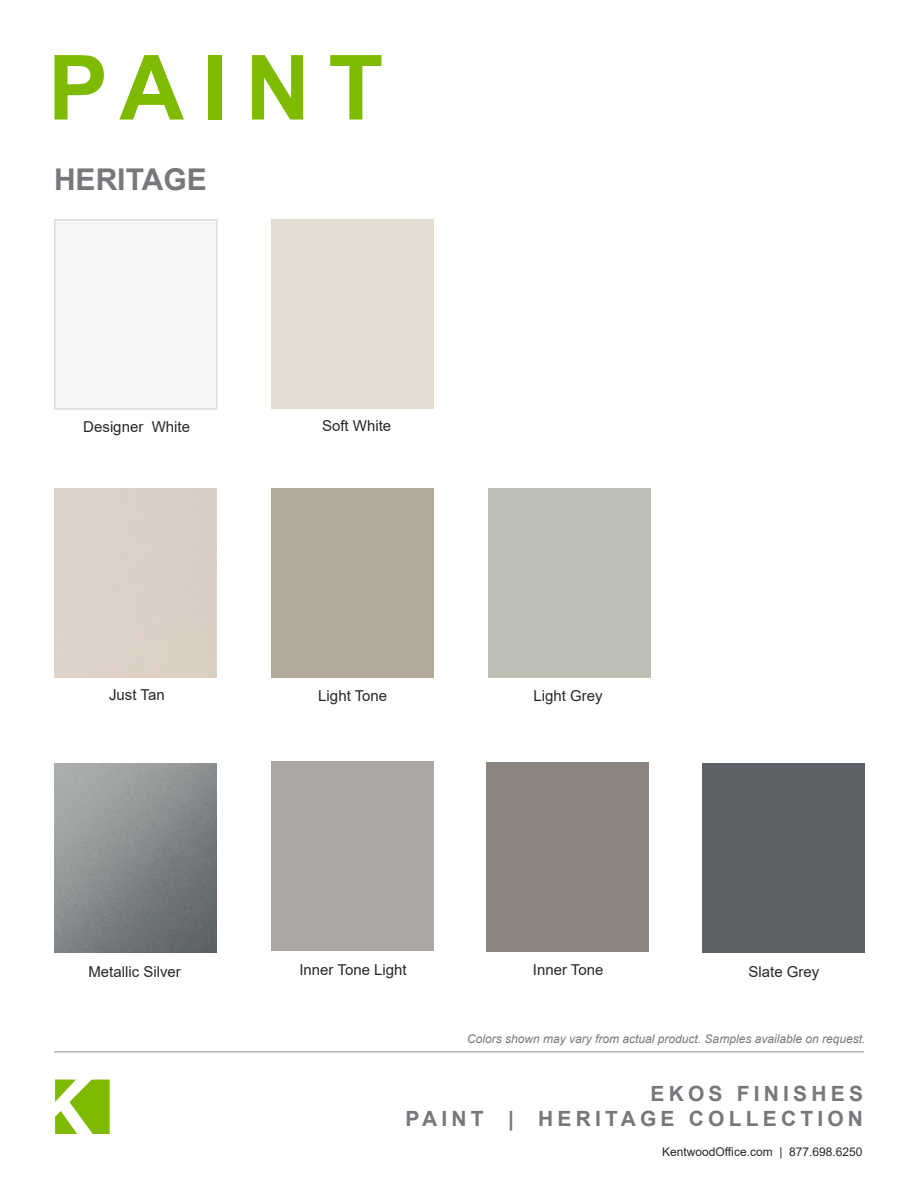
<style>
.page{position:relative;width:918px;height:1188px;background:#fff}
.page>*{position:absolute;margin:0;border:0;box-sizing:border-box;transform-origin:0 0}
.t1{font:700 90px "Arial";letter-spacing:.2em;color:#7ebb00}
.t2{font:700 30px "Arial";color:#77787b}
.t3{font:700 21px/25.2px "Arial";letter-spacing:.2em;color:#77787b;text-align:right}
.t4{font:15px "Arial";color:#292829}
.t5{font:italic 12px "Arial";color:#77787b}
.t6{font:12px "Arial";color:#292829}
</style>
<div class="page">
<svg style="left:55px;top:1080px;width:55px;height:54px"></svg>
<hr style="left:54px;top:1051px;width:810px;height:2px;background:#b1b4b6">
<div style="left:54px;top:219px;width:164px;height:191px;border:2px solid #dcddde"></div>
<img style="left:54px;top:763px;width:162px;height:189px">
<div style="left:703px;top:763px;width:162px;height:189px;background:#5d6065"></div>
<h1 class="t1" style="left:48px;top:24px;width:337px">PAINT</h1>
<h2 class="t2" style="left:54px;top:158px;width:154px">HERITAGE</h2>
<p class="t4" style="left:83px;top:416px;width:108px">Designer White</p>
<p class="t4" style="left:109px;top:684px;width:57px">Just Tan</p>
<p class="t4" style="left:322px;top:415px;width:71px">Soft White</p>
<p class="t4" style="left:318px;top:686px;width:70px">Light Tone</p>
<p class="t4" style="left:533px;top:686px;width:71px">Light Grey</p>
<p class="t4" style="left:88px;top:961px;width:94px">Metallic Silver</p>
<p class="t4" style="left:299px;top:960px;width:109px">Inner Tone Light</p>
<p class="t4" style="left:533px;top:960px;width:72px">Inner Tone</p>
<p class="t4" style="left:749px;top:961px;width:72px">Slate Grey</p>
<p class="t5" style="left:467px;top:1031px;width:400px">Colors shown may vary from actual product. Samples available on request.</p>
<h3 class="t3" style="left:406px;top:1081px;width:459px">EKOS FINISHES<br>PAINT | HERITAGE COLLECTION</h3>
<p class="t6" style="left:662px;top:1143px;width:202px">KentwoodOffice.com | 877.698.6250</p>
</div>
